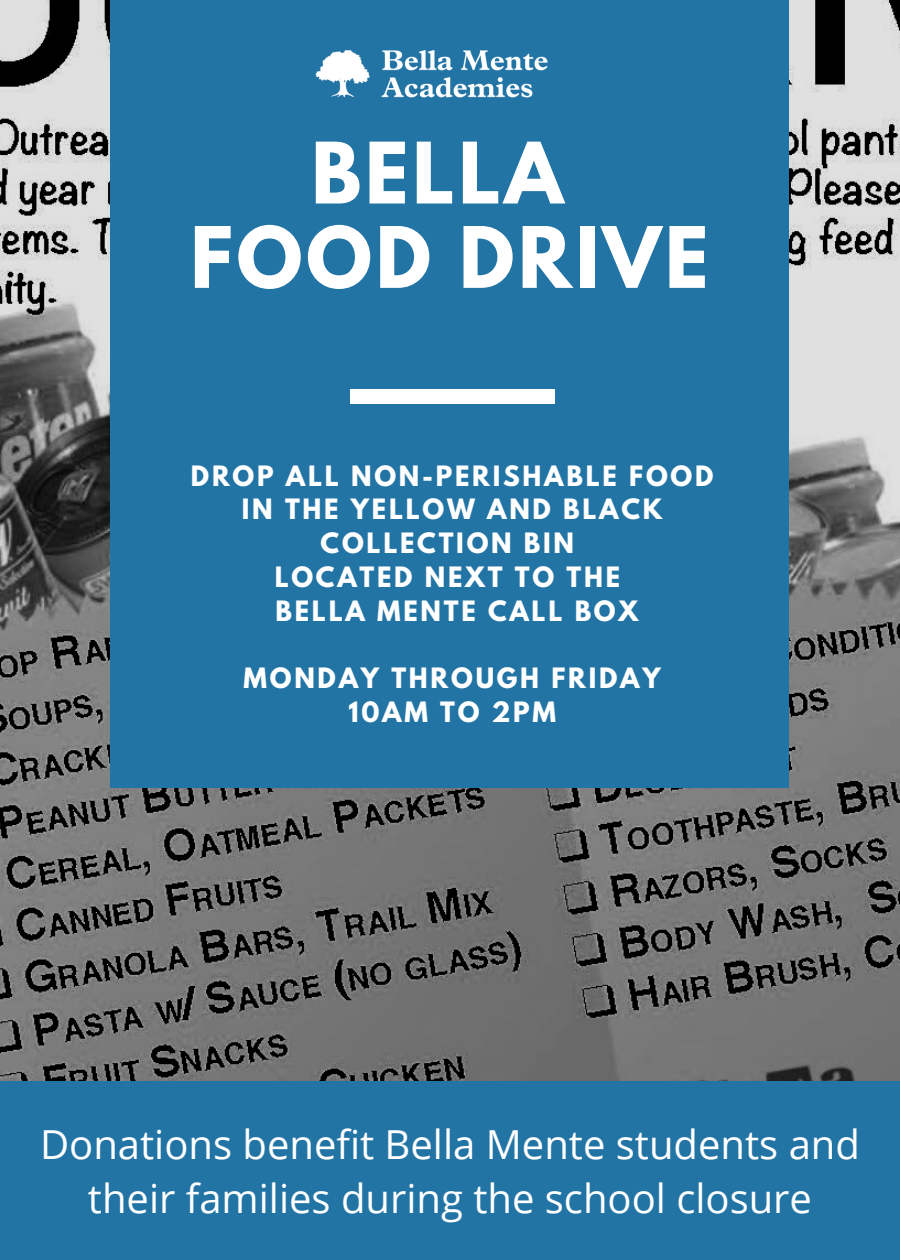
<style>
.page{position:relative;width:900px;height:1260px;background:#fff}
.page>*{position:absolute;margin:0;border:0;box-sizing:border-box;transform-origin:0 0}
.t1{font:700 75px/84.5px "League Spartan";letter-spacing:.05em;color:#fff;text-align:center}
.t2{font:40px/54.5px "Open Sans";color:#fff;text-align:center}
.t3{font:700 24.75px/33.8px "League Spartan";letter-spacing:.11em;color:#fff;text-align:center}
</style>
<div class="page">
<img style="left:0;top:0;width:900px;height:1081px">
<div style="left:0;top:1081px;width:900px;height:179px;background:#2274a5"></div>
<div style="left:110px;top:0;width:678px;height:788px;background:#2274a5"></div>
<div style="left:350px;top:389px;width:205px;height:15px;background:#fff"></div>
<img style="left:315px;top:50px;width:233px;height:48px">
<h1 class="t1" style="left:190px;top:141px;width:520px">BELLA<br>FOOD DRIVE</h1>
<p class="t3" style="left:191px;top:462px;width:524px">DROP ALL NON-PERISHABLE FOOD<br>IN THE YELLOW AND BLACK<br>COLLECTION BIN<br>LOCATED NEXT TO THE<br>BELLA MENTE CALL BOX</p>
<p class="t3" style="left:244px;top:664px;width:419px">MONDAY THROUGH FRIDAY<br>10AM TO 2PM</p>
<h2 class="t2" style="left:40px;top:1116px;width:821px">Donations benefit Bella Mente students and their families during the school closure</h2>
</div>
